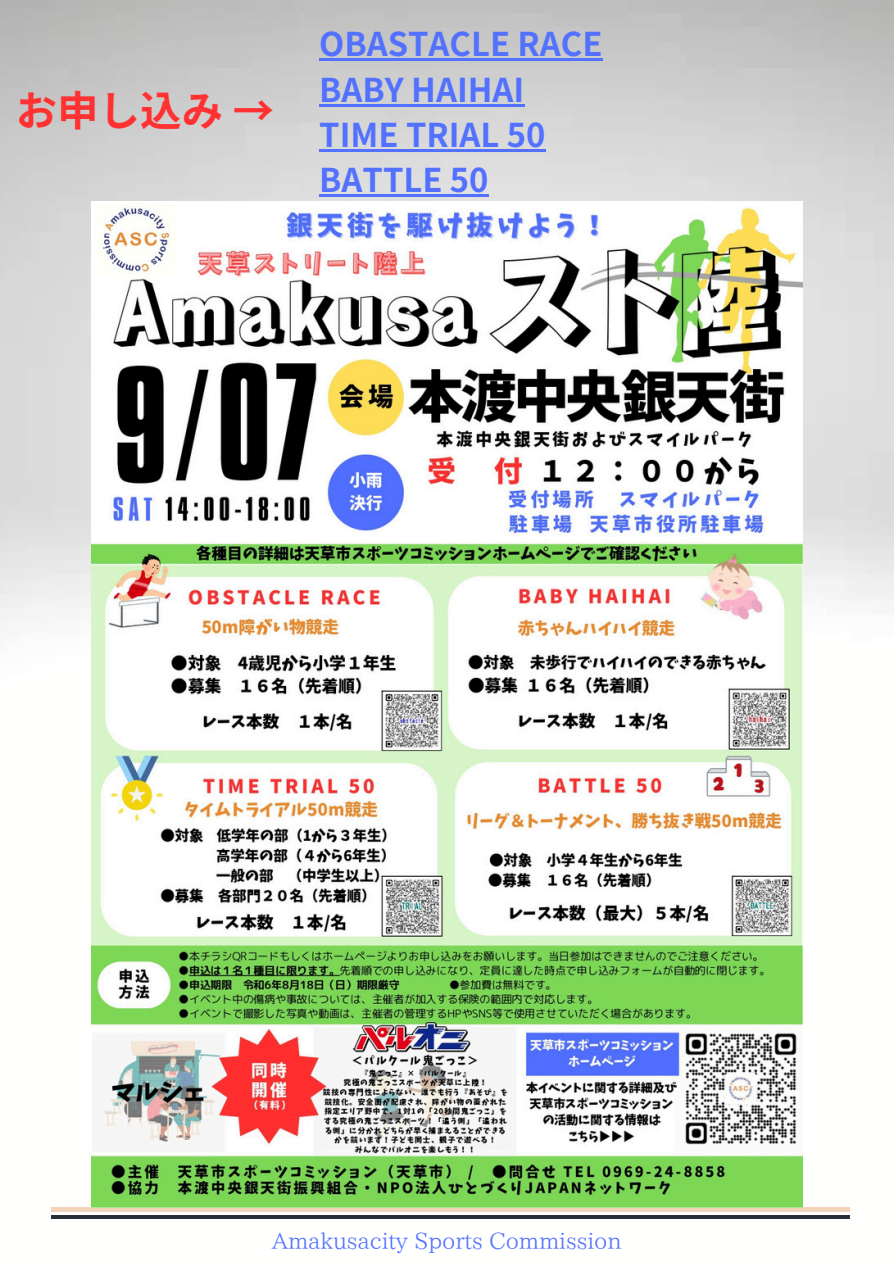
<style>
.page{position:relative;width:894px;height:1264px;background:#fff}
.page>*{position:absolute;margin:0;border:0;box-sizing:border-box;transform-origin:0 0}
.t1{font:700 41.4px "Noto Sans JP";color:#ff3131}
.t2{font:700 32.7px "Noto Sans JP";color:#5271ff}
.t3{font:22.5px "IP Aex Mincho";color:#5271ff}
</style>
<div class="page">
<img style="left:0;top:0;width:893px;height:1219px">
<hr style="left:51px;top:1215px;width:798px;height:3px;background:#293039">
<hr style="left:51px;top:1207px;width:798px;height:3px;background:#f2d4bc">
<img style="left:91px;top:202px;width:711px;height:1005px">
<hr style="left:319px;top:59px;width:283px;height:2px;background:#5271ff">
<hr style="left:319px;top:104px;width:205px;height:2px;background:#5271ff">
<hr style="left:319px;top:149px;width:226px;height:2px;background:#5271ff">
<hr style="left:319px;top:194px;width:169px;height:3px;background:#5271ff">
<p class="t1" style="left:16px;top:78px;width:260px">お申し込み →</p>
<h1 class="t2" style="left:319px;top:19px;width:285px">OBASTACLE RACE</h1>
<h2 class="t2" style="left:319px;top:64px;width:207px">BABY HAIHAI</h2>
<h2 class="t2" style="left:319px;top:109px;width:228px">TIME TRIAL 50</h2>
<h2 class="t2" style="left:319px;top:154px;width:171px">BATTLE 50</h2>
<p class="t3" style="left:271px;top:1229px;width:351px">Amakusacity Sports Commission</p>
</div>
